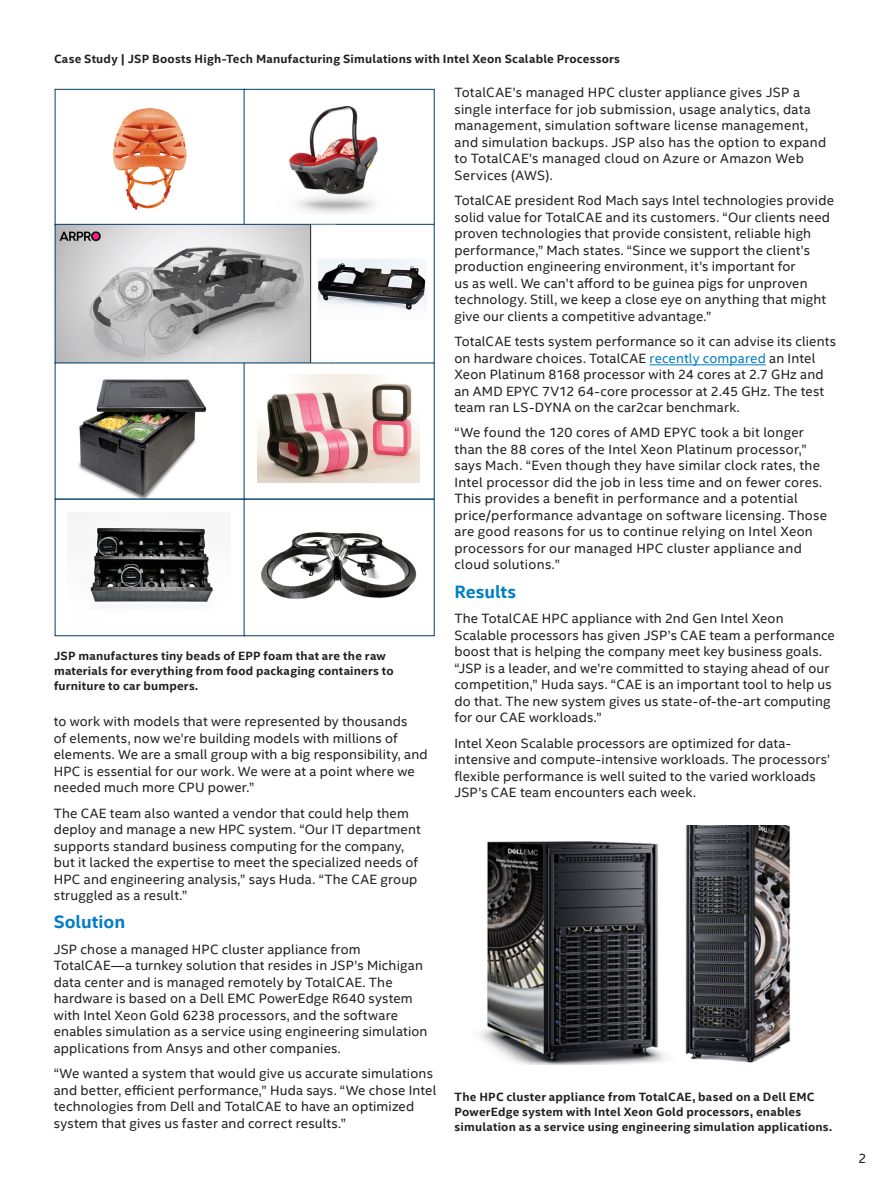
<style>
.page{position:relative;width:891px;height:1188px;background:#fff}
.page>*{position:absolute;margin:0;border:0;box-sizing:border-box;transform-origin:0 0}
.CopyHeaderBlue{font:700 18px "Intel Clear";color:#007ec5}
.MainCopy___Caption{font:13.5px/16.5px "Intel Clear";letter-spacing:.015em;color:#231f20}
.t1{font:700 12px/15px "Intel Clear";letter-spacing:.015em;color:#231f20}
.s1{color:#007ec5}
</style>
<div class="page">
<hr style="left:650px;top:364px;width:116px;height:1px;background:#007ec5">
<img style="left:479px;top:825px;width:312px;height:240px">
<img style="left:112px;top:107px;width:75px;height:103px">
<div style="left:55px;top:89px;width:191px;height:137px;border:1px solid #003d6a"></div>
<img style="left:78px;top:379px;width:129px;height:118px">
<img style="left:67px;top:513px;width:163px;height:89px">
<img style="left:289px;top:106px;width:89px;height:108px">
<div style="left:244px;top:89px;width:191px;height:137px;border:1px solid #003d6a"></div>
<img style="left:258px;top:375px;width:162px;height:108px">
<img style="left:261px;top:532px;width:156px;height:67px">
<img style="left:57px;top:226px;width:253px;height:135px">
<div style="left:55px;top:224px;width:380px;height:139px;border:1px solid #003d6a"></div>
<div style="left:311px;top:225px;width:25px;height:137px;background:#fff;border:1px solid #fff"></div>
<div style="left:317px;top:258px;width:110px;height:95px;background:#fff"></div>
<img style="left:319px;top:260px;width:106px;height:50px">
<div style="left:317px;top:258px;width:110px;height:96px;border:1px solid #fff"></div>
<hr style="left:310px;top:225px;width:1px;height:138px;background:#231f20">
<p class="t1" style="left:54px;top:52px;width:568px">Case Study | JSP Boosts High-Tech Manufacturing Simulations with Intel Xeon Scalable Processors</p>
<p class="t1" style="left:54px;top:648px;width:341px">JSP manufactures tiny beads of EPP foam that are the raw materials for everything from food packaging containers to furniture to car bumpers.</p>
<p class="MainCopy___Caption" style="left:54px;top:713px;width:375px">to work with models that were represented by thousands<br>of elements, now we’re building models with millions of elements. We are a small group with a big responsibility, and HPC is essential for our work. We were at a point where we needed much more CPU power.”</p>
<p class="MainCopy___Caption" style="left:54px;top:804px;width:369px">The CAE team also wanted a vendor that could help them deploy and manage a new HPC system. “Our IT department supports standard business computing for the company, but it lacked the expertise to meet the specialized needs of HPC and engineering analysis,” says Huda. “The CAE group struggled as a result.”</p>
<p class="CopyHeaderBlue" style="left:54px;top:911px;width:73px">Solution</p>
<p class="MainCopy___Caption" style="left:54px;top:941px;width:375px">JSP chose a managed HPC cluster appliance from TotalCAE—a turnkey solution that resides in JSP’s Michigan data center and is managed remotely by TotalCAE. The hardware is based on a Dell EMC PowerEdge R640 system with Intel Xeon Gold 6238 processors, and the software enables simulation as a service using engineering simulation applications from Ansys and other companies.</p>
<p class="MainCopy___Caption" style="left:54px;top:1065px;width:384px">“We wanted a system that would give us accurate simulations and better, efficient performance,” Huda says. “We chose Intel technologies from Dell and TotalCAE to have an optimized system that gives us faster and correct results.”</p>
<p class="MainCopy___Caption" style="left:454px;top:84px;width:373px">TotalCAE’s managed HPC cluster appliance gives JSP a single interface for job submission, usage analytics, data management, simulation software license management, and simulation backups. JSP also has the option to expand to TotalCAE’s managed cloud on Azure or Amazon Web Services (AWS).</p>
<p class="MainCopy___Caption" style="left:454px;top:192px;width:381px">TotalCAE president Rod Mach says Intel technologies provide solid value for TotalCAE and its customers. “Our clients need proven technologies that provide consistent, reliable high performance,” Mach states. “Since we support the client’s production engineering environment, it’s important for<br>us as well. We can’t afford to be guinea pigs for unproven technology. Still, we keep a close eye on anything that might give our clients a competitive advantage.”</p>
<p class="MainCopy___Caption" style="left:454px;top:333px;width:383px">TotalCAE tests system performance so it can advise its clients on hardware choices. TotalCAE <span class="s1">recently compared</span> an Intel Xeon Platinum 8168 processor with 24 cores at 2.7 GHz and an AMD EPYC 7V12 64-core processor at 2.45 GHz. The test team ran LS-DYNA on the car2car benchmark.</p>
<p class="MainCopy___Caption" style="left:454px;top:424px;width:374px">“We found the 120 cores of AMD EPYC took a bit longer than the 88 cores of the Intel Xeon Platinum processor,” says Mach. “Even though they have similar clock rates, the Intel processor did the job in less time and on fewer cores.<br>This provides a benefit in performance and a potential price/performance advantage on software licensing. Those are good reasons for us to continue relying on Intel Xeon processors for our managed HPC cluster appliance and cloud solutions.”</p>
<p class="CopyHeaderBlue" style="left:454px;top:581px;width:63px">Results</p>
<p class="MainCopy___Caption" style="left:454px;top:610px;width:382px">The TotalCAE HPC appliance with 2nd Gen Intel Xeon Scalable processors has given JSP’s CAE team a performance boost that is helping the company meet key business goals. “JSP is a leader, and we’re committed to staying ahead of our competition,” Huda says. “CAE is an important tool to help us do that. The new system gives us state-of-the-art computing for our CAE workloads.”</p>
<p class="MainCopy___Caption" style="left:454px;top:734px;width:377px">Intel Xeon Scalable processors are optimized for data&shy;intensive and compute-intensive workloads. The processors’ flexible performance is well suited to the varied workloads JSP’s CAE team encounters each week.</p>
<p class="t1" style="left:455px;top:1090px;width:379px">The HPC cluster appliance from TotalCAE, based on a Dell EMC<br>PowerEdge system with Intel Xeon Gold processors, enables simulation as a service using engineering simulation applications.</p>
<p class="MainCopy___Caption" style="left:858px;top:1150px;width:10px">2</p>
</div>
